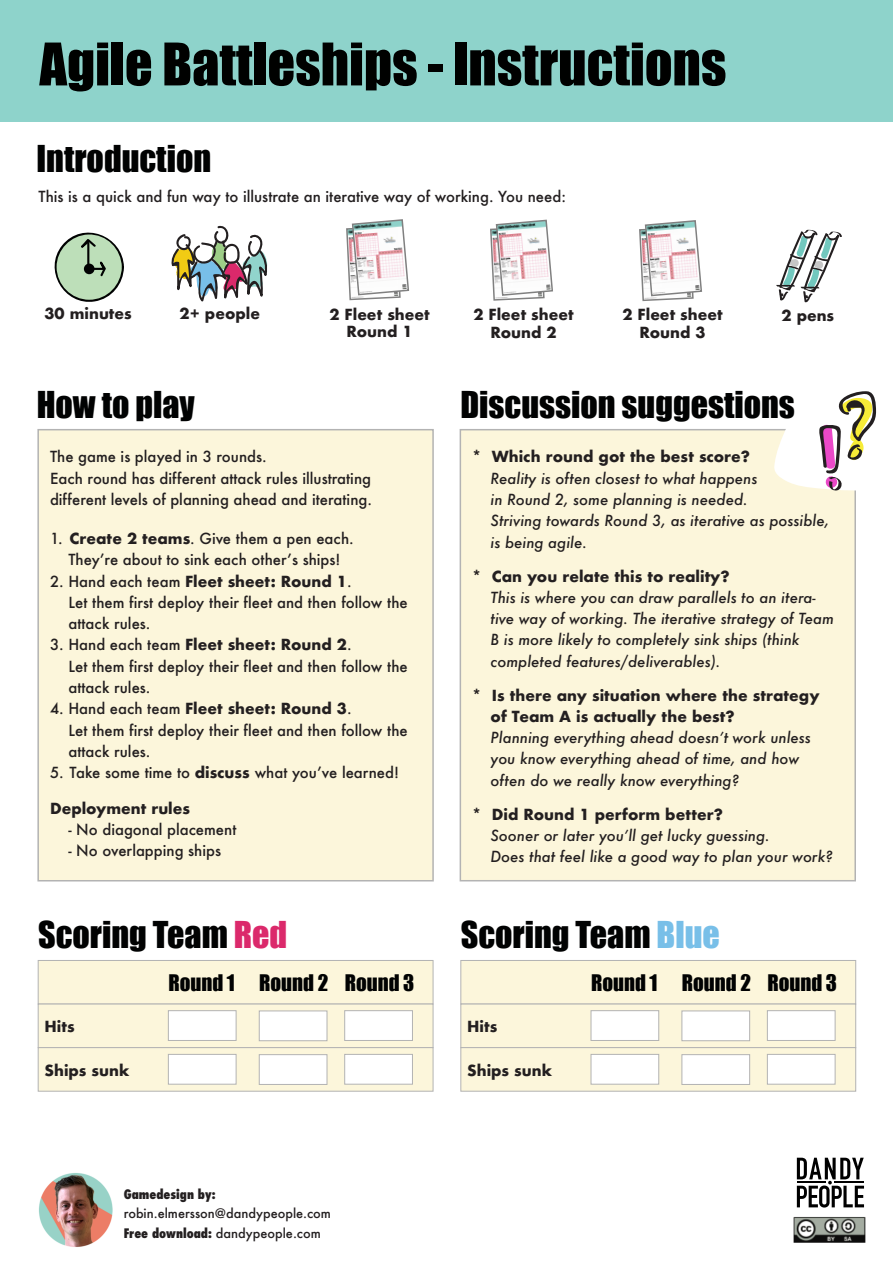
<style>
.page{position:relative;width:893px;height:1263px;background:#fff}
.page>*{position:absolute;margin:0;border:0;box-sizing:border-box;transform-origin:0 0}
.t1{font:54.3px "Impact";color:#000100}
.t2{font:34.05px "Impact";color:#010202}
.t3{font:21px "Impact";color:#010202}
.t4{font:500 14.85px/21.3px "Futura";color:#231f20}
.t5{font:italic 500 14.85px/21.3px "Futura";color:#231f20}
.t6{font:700 14.85px/17.9px "Futura";color:#231f20;text-align:center}
.t7{font:500 12.75px/19.2px "Futura";color:#231f20}
.t8{font:800 condensed 12.75px "Futura";color:#231f20}
.s1{font-weight:700}
.s2{color:#db296b}
.s3{font-weight:800;font-stretch:condensed}
.s4{font-style:normal}
.s5{font-weight:700;font-style:normal}
.s6{font-weight:500}
.s7{color:#78bfe8}
</style>
<div class="page">
<div style="left:37px;top:429px;width:397px;height:452px;background:#fcf6db;border:2px solid #b3b3b3"></div>
<div style="left:0;top:0;width:893px;height:122px;background:#8ed3cb"></div>
<svg style="left:171px;top:225px;width:97px;height:77px"></svg>
<svg style="left:54px;top:232px;width:70px;height:70px"></svg>
<svg style="left:346px;top:219px;width:64px;height:82px"></svg>
<svg style="left:776px;top:230px;width:66px;height:72px"></svg>
<div style="left:460px;top:429px;width:396px;height:452px;background:#fcf6db;border:2px solid #b3b3b3"></div>
<svg style="left:797px;top:1158px;width:67px;height:49px"></svg>
<img style="left:793px;top:1217px;width:72px;height:26px">
<svg style="left:774px;top:391px;width:103px;height:101px"></svg>
<svg style="left:490px;top:219px;width:63px;height:82px"></svg>
<svg style="left:639px;top:220px;width:63px;height:82px"></svg>
<div style="left:38px;top:960px;width:395px;height:44px;background:#fcf6db;border:1px solid #b3b3b3"></div>
<div style="left:38px;top:1004px;width:395px;height:44px;background:#fcf6db;border:1px solid #b3b3b3"></div>
<div style="left:38px;top:1047px;width:395px;height:44px;background:#fcf6db;border:1px solid #b3b3b3"></div>
<div style="left:168px;top:1010px;width:68px;height:30px;background:#fff;border:1px solid #b3b3b3"></div>
<div style="left:259px;top:1011px;width:68px;height:30px;background:#fff;border:1px solid #b3b3b3"></div>
<div style="left:345px;top:1010px;width:68px;height:30px;background:#fff;border:1px solid #b3b3b3"></div>
<div style="left:168px;top:1054px;width:68px;height:30px;background:#fff;border:1px solid #b3b3b3"></div>
<div style="left:259px;top:1054px;width:68px;height:30px;background:#fff;border:1px solid #b3b3b3"></div>
<div style="left:345px;top:1054px;width:68px;height:30px;background:#fff;border:1px solid #b3b3b3"></div>
<img style="left:39px;top:1173px;width:74px;height:74px">
<div style="left:461px;top:960px;width:395px;height:44px;background:#fcf6db;border:1px solid #b3b3b3"></div>
<div style="left:461px;top:1004px;width:395px;height:44px;background:#fcf6db;border:1px solid #b3b3b3"></div>
<div style="left:461px;top:1047px;width:395px;height:44px;background:#fcf6db;border:1px solid #b3b3b3"></div>
<div style="left:591px;top:1010px;width:68px;height:30px;background:#fff;border:1px solid #b3b3b3"></div>
<div style="left:682px;top:1011px;width:68px;height:30px;background:#fff;border:1px solid #b3b3b3"></div>
<div style="left:767px;top:1010px;width:68px;height:30px;background:#fff;border:1px solid #b3b3b3"></div>
<div style="left:591px;top:1054px;width:68px;height:30px;background:#fff;border:1px solid #b3b3b3"></div>
<div style="left:682px;top:1054px;width:68px;height:30px;background:#fff;border:1px solid #b3b3b3"></div>
<div style="left:767px;top:1054px;width:68px;height:30px;background:#fff;border:1px solid #b3b3b3"></div>
<h1 class="t1" style="left:40px;top:22px;width:688px">Agile Battleships - Instructions</h1>
<h2 class="t2" style="left:37px;top:133px;width:176px">Introduction</h2>
<p class="t4" style="left:39px;top:185px;width:529px">This is a quick and fun way to illustrate an iterative way of working. You need:</p>
<p class="t6" style="left:180px;top:305px;width:82px">2+ people</p>
<p class="t6" style="left:329px;top:305px;width:102px">2 Fleet sheet<br>Round 1</p>
<p class="t6" style="left:45px;top:305px;width:89px">30 minutes</p>
<p class="t6" style="left:781px;top:306px;width:54px">2 pens</p>
<p class="t6" style="left:473px;top:305px;width:102px">2 Fleet sheet<br>Round 2</p>
<p class="t6" style="left:622px;top:306px;width:102px">2 Fleet sheet<br>Round 3</p>
<h2 class="t2" style="left:37px;top:378px;width:160px">How to play</h2>
<p class="t4" style="left:50px;top:446px;width:323px">The game is played in 3 rounds.<br>Each round has different attack rules illustrating different levels of planning ahead and iterating.</p>
<p class="t4" style="left:50px;top:528px;width:305px;text-align:center">1. <span class="s1">Create 2 teams</span>. Give them a pen each.<br>Theyʼre about to sink each otherʼs ships!</p>
<p class="t4" style="left:68px;top:570px;width:341px;text-indent:-18px">2. Hand each team <span class="s1">Fleet sheet: Round 1</span>.<br>Let them first deploy their fleet and then follow the attack rules.</p>
<p class="t4" style="left:68px;top:634px;width:341px;text-indent:-18px">3. Hand each team <span class="s1">Fleet sheet: Round 2</span>.<br>Let them first deploy their fleet and then follow the attack rules.</p>
<p class="t4" style="left:68px;top:698px;width:341px;text-indent:-18px">4. Hand each team <span class="s1">Fleet sheet: Round 3</span>.<br>Let them first deploy their fleet and then follow the attack rules.</p>
<p class="t4" style="left:50px;top:762px;width:350px">5. Take some time to <span class="s1">discuss</span> what youʼve learned!</p>
<p class="t6" style="left:50px;top:799px;width:142px">Deployment rules</p>
<p class="t4" style="left:68px;top:819px;width:169px">- No diagonal placement</p>
<p class="t4" style="left:68px;top:840px;width:154px">- No overlapping ships</p>
<h2 class="t2" style="left:38px;top:908px;width:251px">Scoring Team <span class="s2">Red</span></h2>
<h3 class="t3" style="left:168px;top:967px;width:248px">Round 1 Round 2 Round 3</h3>
<p class="t6" style="left:45px;top:1018px;width:32px">Hits</p>
<p class="t6" style="left:45px;top:1061px;width:86px">Ships sunk</p>
<p class="t8" style="left:124px;top:1186px;width:93px">Gamedesign by:</p>
<p class="t7" style="left:124px;top:1204px;width:209px">robin.elmersson@dandypeople.com<br><span class="s3">Free download:</span> dandypeople.com</p>
<h2 class="t2" style="left:460px;top:378px;width:336px">Discussion suggestions</h2>
<p class="t5" style="left:491px;top:446px;width:340px;text-indent:-18px"><span class="s4">*</span> <span class="s5">Which round got the best score?<br></span>Reality is often closest to what happens<br>in Round 2, some planning is needed.<br>Striving towards Round 3, as iterative as possible, is being agile.</p>
<p class="t5" style="left:491px;top:565px;width:345px;text-indent:-18px"><span class="s4">*</span> <span class="s5">Can you relate this to reality?<br></span>This is where you can draw parallels to an itera&shy;tive way of working. The iterative strategy of Team B is more likely to completely sink ships (think completed features/deliverables).</p>
<p class="t6" style="left:491px;top:684px;width:331px;line-height:21.3px;text-align:left;text-indent:-18px"><span class="s6">*</span> Is there any situation where the strategy of Team A is actually the best?</p>
<p class="t5" style="left:491px;top:727px;width:322px">Planning everything ahead doesnʼt work unless you know everything ahead of time, and how often do we really know everything?</p>
<p class="t5" style="left:491px;top:803px;width:344px;text-indent:-18px"><span class="s4">*</span> <span class="s5">Did Round 1 perform better?<br></span>Sooner or later youʼll get lucky guessing.<br>Does that feel like a good way to plan your work?</p>
<h2 class="t2" style="left:461px;top:908px;width:260px">Scoring Team <span class="s7">Blue</span></h2>
<h3 class="t3" style="left:591px;top:967px;width:248px">Round 1 Round 2 Round 3</h3>
<p class="t6" style="left:467px;top:1018px;width:32px">Hits</p>
<p class="t6" style="left:467px;top:1061px;width:86px">Ships sunk</p>
</div>
